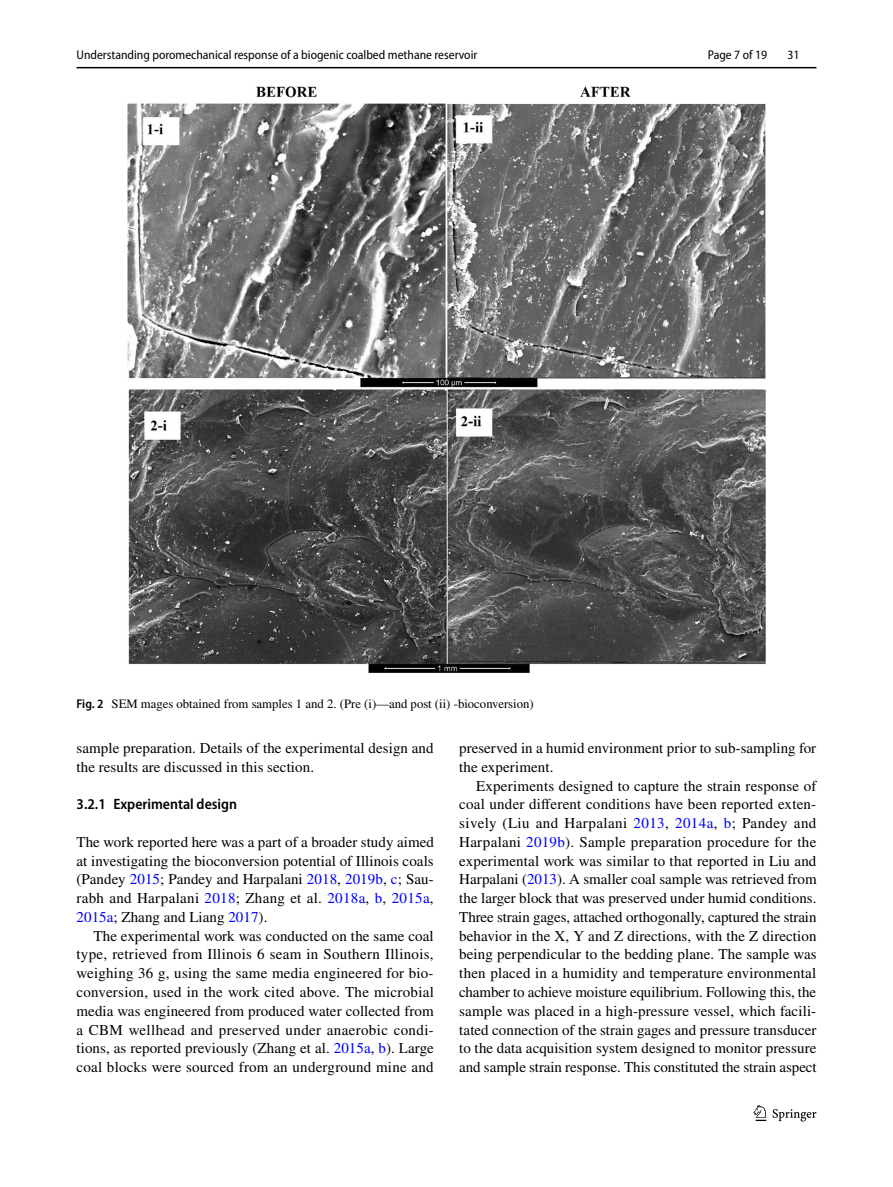
<style>
.page{position:relative;width:893px;height:1187px;background:#fff}
.page>*{position:absolute;margin:0;border:0;box-sizing:border-box;transform-origin:0 0}
.t1{font:15px/18.8px "STIX";letter-spacing:.005em;color:#000;text-align:justify}
.t2{font:600 semi-condensed 15px "Myriad Pro";color:#000}
.t3{font:semi-condensed 12.75px "Myriad Pro";color:#000}
.t4{font:12.75px "STIX";color:#000}
.s1{font-family:"Myriad Pro";font-weight:600;font-stretch:semi-condensed}
.s2{color:#00f}
</style>
<div class="page">
<hr style="left:77px;top:67px;width:739px;height:1px;background:#000">
<svg style="left:753px;top:1105px;width:13px;height:15px"></svg>
<svg style="left:773px;top:1109px;width:43px;height:12px"></svg>
<img style="left:128px;top:87px;width:637px;height:586px">
<p class="t3" style="left:77px;top:48px;width:402px">Understanding poromechanical response of a biogenic coalbed methane reservoir</p>
<p class="t3" style="left:708px;top:48px;width:61px">Page 7 of 19</p>
<p class="t3" style="left:787px;top:48px;width:14px">31</p>
<p class="t4" style="left:77px;top:695px;width:459px"><span class="s1">Fig. 2</span> SEM mages obtained from samples 1 and 2. (Pre (i)—and post (ii) -bioconversion)</p>
<p class="t1" style="left:77px;top:739px;width:359px">sample preparation. Details of the experimental design and the results are discussed in this section.</p>
<p class="t2" style="left:77px;top:796px;width:162px">3.2.1 Experimental design</p>
<p class="t1" style="left:77px;top:833px;width:359px">The work reported here was a part of a broader study aimed at investigating the bioconversion potential of Illinois coals (Pandey <span class="s2">2015</span>; Pandey and Harpalani <span class="s2">2018</span>, <span class="s2">2019b</span>, <span class="s2">c</span>; Sau&shy;rabh and Harpalani <span class="s2">2018</span>; Zhang et al. <span class="s2">2018a</span>, <span class="s2">b</span>, <span class="s2">2015a</span>, <span class="s2">2015a</span>; Zhang and Liang <span class="s2">2017</span>).</p>
<p class="t1" style="left:77px;top:927px;width:359px;text-indent:17px">The experimental work was conducted on the same coal type, retrieved from Illinois 6 seam in Southern Illinois, weighing 36 g, using the same media engineered for bio&shy;conversion, used in the work cited above. The microbial media was engineered from produced water collected from a CBM wellhead and preserved under anaerobic condi&shy;tions, as reported previously (Zhang et al. <span class="s2">2015a</span>, <span class="s2">b</span>). Large coal blocks were sourced from an underground mine and</p>
<p class="t1" style="left:459px;top:739px;width:358px">preserved in a humid environment prior to sub-sampling for the experiment.</p>
<p class="t1" style="left:459px;top:777px;width:359px;text-indent:17px">Experiments designed to capture the strain response of coal under different conditions have been reported exten&shy;sively (Liu and Harpalani <span class="s2">2013</span>, <span class="s2">2014a</span>, <span class="s2">b</span>; Pandey and Harpalani <span class="s2">2019b</span>). Sample preparation procedure for the experimental work was similar to that reported in Liu and Harpalani (<span class="s2">2013</span>). A smaller coal sample was retrieved from the larger block that was preserved under humid conditions.<br>Three strain gages, attached orthogonally, captured the strain behavior in the X, Y and Z directions, with the Z direction being perpendicular to the bedding plane. The sample was then placed in a humidity and temperature environmental chamber to achieve moisture equilibrium. Following this, the sample was placed in a high-pressure vessel, which facili&shy;tated connection of the strain gages and pressure transducer to the data acquisition system designed to monitor pressure and sample strain response. This constituted the strain aspect</p>
</div>
